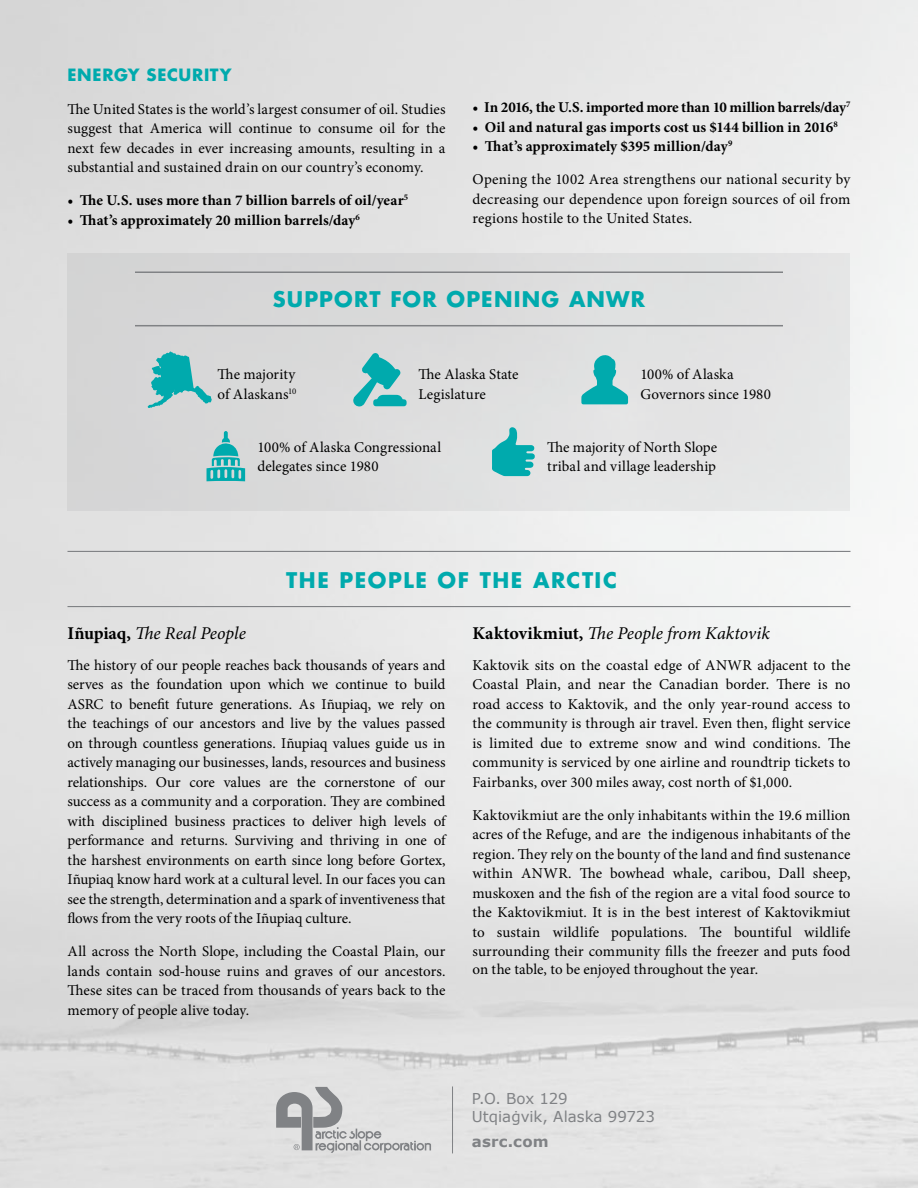
<style>
.page{position:relative;width:918px;height:1188px;background:#fff}
.page>*{position:absolute;margin:0;border:0;box-sizing:border-box;transform-origin:0 0}
.t1{font:700 21px "Futura";letter-spacing:.06em;color:#00aaad}
.t2{font:italic 18px "Minion Pro";color:#000}
.t3{font:700 16.5px "Futura";letter-spacing:.04em;color:#00aaad}
.t4{font:15px/19.5px "Minion Pro";letter-spacing:.005em;color:#000;text-align:justify}
.t5{font:700 15px "Minion Pro";color:#000}
.t6{font:15px/18px "Verdana";color:#808285}
.t7{font:700 15px "Verdana";letter-spacing:.01em;color:#808285}
.s1{font-weight:700;font-style:normal}
</style>
<div class="page">
<svg style="left:276px;top:1087px;width:155px;height:66px"></svg>
<hr style="left:452px;top:1086px;width:1px;height:67px;background:#808285">
<hr style="left:68px;top:551px;width:782px;height:1px;background:#808285">
<hr style="left:68px;top:606px;width:782px;height:1px;background:#808285">
<div style="left:68px;top:253px;width:782px;height:258px;background:#ddddde"></div>
<svg style="left:492px;top:427px;width:43px;height:49px"></svg>
<svg style="left:148px;top:352px;width:64px;height:56px"></svg>
<svg style="left:353px;top:353px;width:54px;height:54px"></svg>
<svg style="left:581px;top:355px;width:47px;height:49px"></svg>
<svg style="left:207px;top:431px;width:38px;height:50px"></svg>
<hr style="left:135px;top:325px;width:648px;height:1px;background:#808285">
<hr style="left:135px;top:271px;width:648px;height:2px;background:#808285">
<p class="t3" style="left:68px;top:63px;width:166px">ENERGY SECURITY</p>
<p class="t4" style="left:68px;top:99px;width:380px">The United States is the world’s largest consumer of oil. Studies suggest that America will continue to consume oil for the next few decades in ever increasing amounts, resulting in a substantial and sustained drain on our country’s economy.</p>
<p class="t5" style="left:68px;top:190px;width:342px">• The U.S. uses more than 7 billion barrels of oil/year<sup>5</sup></p>
<p class="t5" style="left:68px;top:209px;width:294px">• That’s approximately 20 million barrels/day<sup>6</sup></p>
<p class="t5" style="left:472px;top:97px;width:380px">• In 2016, the U.S. imported more than 10 million barrels/day<sup>7</sup></p>
<p class="t5" style="left:472px;top:117px;width:367px">• Oil and natural gas imports cost us $144 billion in 2016<sup>8</sup></p>
<p class="t5" style="left:472px;top:136px;width:262px">• That’s approximately $395 million/day<sup>9</sup></p>
<p class="t4" style="left:472px;top:170px;width:379px">Opening the 1002 Area strengthens our national security by decreasing our dependence upon foreign sources of oil from regions hostile to the United States.</p>
<h1 class="t1" style="left:273px;top:284px;width:374px">SUPPORT FOR OPENING ANWR</h1>
<p class="t4" style="left:218px;top:365px;width:80px">The majority of Alaskans<sup>10</sup></p>
<p class="t4" style="left:419px;top:365px;width:102px">The Alaska State<br>Legislature</p>
<p class="t4" style="left:258px;top:437px;width:185px">100% of Alaska Congressional delegates since 1980</p>
<p class="t4" style="left:547px;top:437px;width:172px">The majority of North Slope tribal and village leadership</p>
<p class="t4" style="left:641px;top:365px;width:132px">100% of Alaska<br>Governors since 1980</p>
<h1 class="t1" style="left:286px;top:566px;width:332px">THE PEOPLE OF THE ARCTIC</h1>
<p class="t2" style="left:68px;top:621px;width:180px"><span class="s1">Iñupiaq,</span> The Real People</p>
<p class="t4" style="left:68px;top:655px;width:380px">The history of our people reaches back thousands of years and serves as the foundation upon which we continue to build ASRC to benefit future generations. As Iñupiaq, we rely on the teachings of our ancestors and live by the values passed on through countless generations. Iñupiaq values guide us in actively managing our businesses, lands, resources and business relationships. Our core values are the cornerstone of our success as a community and a corporation. They are combined with disciplined business practices to deliver high levels of performance and returns. Surviving and thriving in one of the harshest environments on earth since long before Gortex, Iñupiaq know hard work at a cultural level. In our faces you can see the strength, determination and a spark of inventiveness that flows from the very roots of the Iñupiaq culture.</p>
<p class="t4" style="left:68px;top:942px;width:380px">All across the North Slope, including the Coastal Plain, our lands contain sod-house ruins and graves of our ancestors.<br>These sites can be traced from thousands of years back to the memory of people alive today.</p>
<p class="t2" style="left:472px;top:621px;width:299px"><span class="s1">Kaktovikmiut,</span> The People from Kaktovik</p>
<p class="t4" style="left:472px;top:655px;width:380px">Kaktovik sits on the coastal edge of ANWR adjacent to the Coastal Plain, and near the Canadian border. There is no road access to Kaktovik, and the only year-round access to the community is through air travel. Even then, flight service is limited due to extreme snow and wind conditions. The community is serviced by one airline and roundtrip tickets to Fairbanks, over 300 miles away, cost north of $1,000.</p>
<p class="t4" style="left:472px;top:805px;width:380px">Kaktovikmiut are the only inhabitants within the 19.6 million acres of the Refuge, and are the indigenous inhabitants of the region. They rely on the bounty of the land and find sustenance within ANWR. The bowhead whale, caribou, Dall sheep, muskoxen and the fish of the region are a vital food source to the Kaktovikmiut. It is in the best interest of Kaktovikmiut to sustain wildlife populations. The bountiful wildlife surrounding their community fills the freezer and puts food</p>
<p class="t4" style="left:472px;top:960px;width:287px">on the table, to be enjoyed throughout the year.</p>
<p class="t6" style="left:472px;top:1090px;width:185px">P.O. Box 129<br>Utqiaġvik, Alaska 99723</p>
<p class="t7" style="left:472px;top:1131px;width:78px">asrc.com</p>
</div>
